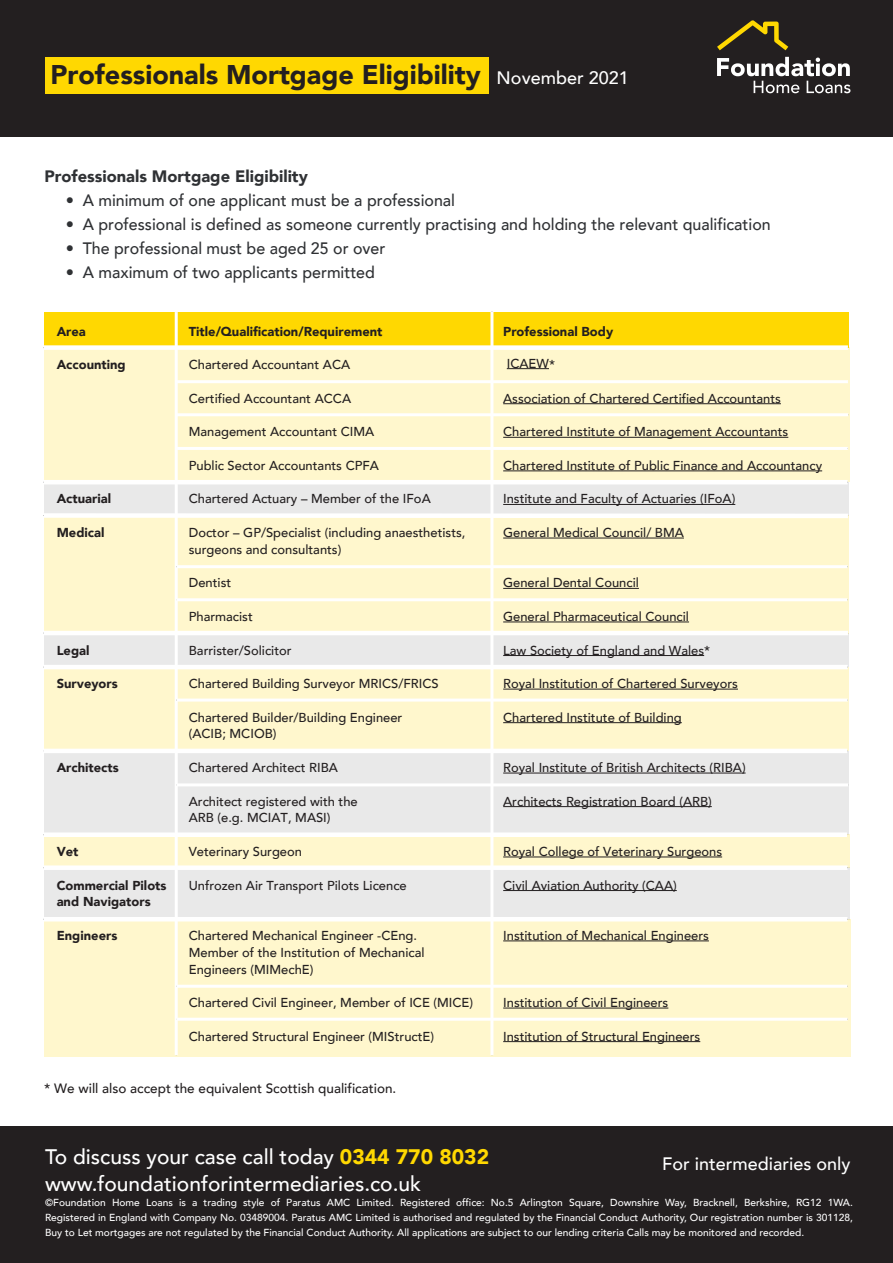
<style>
.page{position:relative;width:893px;height:1263px;background:#fff}
.page>*{position:absolute;margin:0;border:0;box-sizing:border-box;transform-origin:0 0}
.t1{font:900 27px "Avenir";color:#231f20}
.t2{font:500 21px/27px "Avenir";color:#fff}
.t3{font:500 18px "Avenir";color:#fff}
.t4{font:500 16.5px "Avenir";color:#2f3134}
.t5{font:900 16.5px "Avenir";color:#2f3134}
.t6{font:500 13.5px "Avenir";color:#231f20}
.t7{font:500 12.9px/16.8px "Avenir";color:#231f20}
.t8{font:900 12.9px "Avenir";color:#231f20}
.t9{font:500 10.2px/15px "Avenir";color:#fff;text-align:justify}
.s1{font-weight:500;font-size:18px;color:#fff}
.s2{font-weight:900;color:#ffd801}
</style>
<div class="page">
<div style="left:0;top:1127px;width:893px;height:136px;background:#231f20"></div>
<div style="left:0;top:0;width:893px;height:136px;background:#231f20"></div>
<svg style="left:717px;top:57px;width:133px;height:36px"></svg>
<svg style="left:717px;top:20px;width:71px;height:30px"></svg>
<div style="left:45px;top:58px;width:444px;height:36px;background:#ffd801"></div>
<div style="left:44px;top:515px;width:805px;height:118px;background:#fff7cd"></div>
<div style="left:44px;top:633px;width:805px;height:34px;background:#e9e9e9"></div>
<div style="left:44px;top:667px;width:804px;height:83px;background:#fff7cd"></div>
<div style="left:44px;top:751px;width:805px;height:84px;background:#e9e9e9"></div>
<div style="left:44px;top:835px;width:805px;height:33px;background:#fff7cd"></div>
<div style="left:44px;top:867px;width:805px;height:53px;background:#e9e9e9"></div>
<div style="left:44px;top:919px;width:806px;height:137px;background:#fff7cd"></div>
<div style="left:44px;top:482px;width:805px;height:34px;background:#e9e9e9"></div>
<div style="left:44px;top:312px;width:805px;height:35px;background:#ffd801"></div>
<div style="left:44px;top:348px;width:805px;height:134px;background:#fff7cd"></div>
<hr style="left:507px;top:368px;width:42px;height:1px;background:#231f20">
<hr style="left:503px;top:403px;width:278px;height:1px;background:#231f20">
<hr style="left:503px;top:437px;width:285px;height:1px;background:#231f20">
<hr style="left:503px;top:470px;width:319px;height:1px;background:#231f20">
<hr style="left:503px;top:504px;width:232px;height:1px;background:#231f20">
<hr style="left:503px;top:538px;width:181px;height:1px;background:#231f20">
<hr style="left:503px;top:588px;width:136px;height:1px;background:#231f20">
<hr style="left:503px;top:622px;width:186px;height:1px;background:#231f20">
<hr style="left:503px;top:655px;width:201px;height:1px;background:#231f20">
<hr style="left:503px;top:689px;width:235px;height:1px;background:#231f20">
<hr style="left:503px;top:722px;width:179px;height:1px;background:#231f20">
<hr style="left:503px;top:773px;width:243px;height:1px;background:#231f20">
<hr style="left:503px;top:806px;width:209px;height:1px;background:#231f20">
<hr style="left:503px;top:857px;width:219px;height:1px;background:#231f20">
<hr style="left:503px;top:890px;width:174px;height:1px;background:#231f20">
<hr style="left:503px;top:940px;width:206px;height:1px;background:#231f20">
<hr style="left:503px;top:1008px;width:165px;height:1px;background:#231f20">
<hr style="left:503px;top:1041px;width:197px;height:1px;background:#231f20">
<div style="left:44px;top:345px;width:804px;height:5px;background:#fff"></div>
<hr style="left:176px;top:380px;width:672px;height:3px;background:#fff">
<hr style="left:176px;top:413px;width:672px;height:3px;background:#fff">
<hr style="left:176px;top:447px;width:672px;height:3px;background:#fff">
<hr style="left:44px;top:480px;width:804px;height:4px;background:#fff">
<hr style="left:175px;top:312px;width:3px;height:743px;background:#fff">
<hr style="left:490px;top:312px;width:3px;height:743px;background:#fff">
<div style="left:44px;top:513px;width:804px;height:5px;background:#fff"></div>
<hr style="left:176px;top:565px;width:671px;height:3px;background:#fff">
<hr style="left:44px;top:631px;width:804px;height:4px;background:#fff">
<hr style="left:176px;top:598px;width:671px;height:3px;background:#fff">
<hr style="left:43px;top:749px;width:804px;height:4px;background:#fff">
<hr style="left:176px;top:698px;width:672px;height:3px;background:#fff">
<hr style="left:44px;top:665px;width:804px;height:4px;background:#fff">
<hr style="left:177px;top:783px;width:671px;height:3px;background:#fff">
<div style="left:44px;top:832px;width:803px;height:5px;background:#fff"></div>
<div style="left:43px;top:865px;width:804px;height:5px;background:#fff"></div>
<hr style="left:43px;top:917px;width:804px;height:4px;background:#fff">
<hr style="left:176px;top:985px;width:671px;height:3px;background:#fff">
<hr style="left:176px;top:1018px;width:672px;height:3px;background:#fff">
<h1 class="t1" style="left:51px;top:52px;width:580px">Professionals Mortgage Eligibility <span class="s1">November 2021</span></h1>
<p class="t5" style="left:44px;top:162px;width:265px">Professionals Mortgage Eligibility</p>
<p class="t4" style="left:66px;top:186px;width:391px">• A minimum of one applicant must be a professional</p>
<p class="t4" style="left:66px;top:210px;width:707px">• A professional is defined as someone currently practising and holding the relevant qualification</p>
<p class="t4" style="left:66px;top:234px;width:321px">• The professional must be aged 25 or over</p>
<p class="t4" style="left:66px;top:258px;width:311px">• A maximum of two applicants permitted</p>
<p class="t8" style="left:57px;top:320px;width:31px">Area</p>
<p class="t8" style="left:189px;top:320px;width:195px">Title/Qualification/Requirement</p>
<p class="t8" style="left:503px;top:320px;width:112px">Professional Body</p>
<p class="t8" style="left:57px;top:354px;width:71px">Accounting</p>
<p class="t7" style="left:189px;top:356px;width:163px">Chartered Accountant ACA</p>
<p class="t7" style="left:507px;top:354px;width:50px">ICAEW*</p>
<p class="t7" style="left:189px;top:389px;width:164px">Certified Accountant ACCA</p>
<p class="t7" style="left:503px;top:389px;width:279px">Association of Chartered Certified Accountants</p>
<p class="t7" style="left:189px;top:423px;width:187px">Management Accountant CIMA</p>
<p class="t7" style="left:503px;top:423px;width:287px">Chartered Institute of Management Accountants</p>
<p class="t7" style="left:189px;top:456px;width:192px">Public Sector Accountants CPFA</p>
<p class="t7" style="left:503px;top:456px;width:320px">Chartered Institute of Public Finance and Accountancy</p>
<p class="t8" style="left:57px;top:488px;width:56px">Actuarial</p>
<p class="t7" style="left:189px;top:490px;width:243px">Chartered Actuary – Member of the IFoA</p>
<p class="t7" style="left:503px;top:490px;width:234px">Institute and Faculty of Actuaries (IFoA)</p>
<p class="t8" style="left:57px;top:521px;width:49px">Medical</p>
<p class="t7" style="left:189px;top:523px;width:278px">Doctor – GP/Specialist (including anaesthetists,</p>
<p class="t7" style="left:503px;top:523px;width:182px">General Medical Council/ BMA</p>
<p class="t7" style="left:189px;top:540px;width:154px">surgeons and consultants)</p>
<p class="t7" style="left:189px;top:574px;width:44px">Dentist</p>
<p class="t7" style="left:503px;top:574px;width:137px">General Dental Council</p>
<p class="t7" style="left:189px;top:607px;width:66px">Pharmacist</p>
<p class="t7" style="left:503px;top:607px;width:187px">General Pharmaceutical Council</p>
<p class="t8" style="left:57px;top:639px;width:34px">Legal</p>
<p class="t7" style="left:189px;top:641px;width:104px">Barrister/Solicitor</p>
<p class="t7" style="left:503px;top:641px;width:208px">Law Society of England and Wales*</p>
<p class="t8" style="left:57px;top:673px;width:63px">Surveyors</p>
<p class="t7" style="left:189px;top:674px;width:251px">Chartered Building Surveyor MRICS/FRICS</p>
<p class="t7" style="left:503px;top:674px;width:236px">Royal Institution of Chartered Surveyors</p>
<p class="t7" style="left:189px;top:708px;width:215px">Chartered Builder/Building Engineer</p>
<p class="t7" style="left:503px;top:708px;width:180px">Chartered Institute of Building</p>
<p class="t7" style="left:189px;top:725px;width:89px">(ACIB; MCIOB)</p>
<p class="t8" style="left:57px;top:756px;width:64px">Architects</p>
<p class="t7" style="left:189px;top:758px;width:151px">Chartered Architect RIBA</p>
<p class="t7" style="left:503px;top:758px;width:244px">Royal Institute of British Architects (RIBA)</p>
<p class="t7" style="left:189px;top:792px;width:170px">Architect registered with the</p>
<p class="t7" style="left:503px;top:792px;width:210px">Architects Registration Board (ARB)</p>
<p class="t7" style="left:189px;top:809px;width:143px">ARB (e.g. MCIAT, MASI)</p>
<p class="t8" style="left:57px;top:840px;width:23px">Vet</p>
<p class="t7" style="left:189px;top:842px;width:115px">Veterinary Surgeon</p>
<p class="t7" style="left:503px;top:842px;width:220px">Royal College of Veterinary Surgeons</p>
<p class="t8" style="left:57px;top:874px;width:111px">Commercial Pilots</p>
<p class="t7" style="left:189px;top:876px;width:219px">Unfrozen Air Transport Pilots Licence</p>
<p class="t7" style="left:503px;top:876px;width:175px">Civil Aviation Authority (CAA)</p>
<p class="t8" style="left:57px;top:891px;width:95px">and Navigators</p>
<p class="t8" style="left:57px;top:924px;width:62px">Engineers</p>
<p class="t7" style="left:189px;top:926px;width:230px">Chartered Mechanical Engineer -CEng.</p>
<p class="t7" style="left:503px;top:926px;width:207px">Institution of Mechanical Engineers</p>
<p class="t7" style="left:189px;top:943px;width:237px">Member of the Institution of Mechanical<br>Engineers (MIMechE)</p>
<p class="t7" style="left:189px;top:993px;width:286px">Chartered Civil Engineer, Member of ICE (MICE)</p>
<p class="t7" style="left:503px;top:993px;width:167px">Institution of Civil Engineers</p>
<p class="t7" style="left:189px;top:1027px;width:247px">Chartered Structural Engineer (MIStructE)</p>
<p class="t7" style="left:503px;top:1027px;width:199px">Institution of Structural Engineers</p>
<p class="t6" style="left:44px;top:1076px;width:354px">* We will also accept the equivalent Scottish qualification.</p>
<h2 class="t2" style="left:45px;top:1142px;width:446px">To discuss your case call today <span class="s2">0344 770 8032 </span>www.foundationforintermediaries.co.uk</h2>
<p class="t9" style="left:45px;top:1194px;width:809px">©Foundation Home Loans is a trading style of Paratus AMC Limited. Registered office: No.5 Arlington Square, Downshire Way, Bracknell, Berkshire, RG12 1WA.<br>Registered in England with Company No. 03489004. Paratus AMC Limited is authorised and regulated by the Financial Conduct Authority, Our registration number is 301128, Buy to Let mortgages are not regulated by the Financial Conduct Authority. All applications are subject to our lending criteria Calls may be monitored and recorded.</p>
<h3 class="t3" style="left:662px;top:1148px;width:190px">For intermediaries only</h3>
</div>
